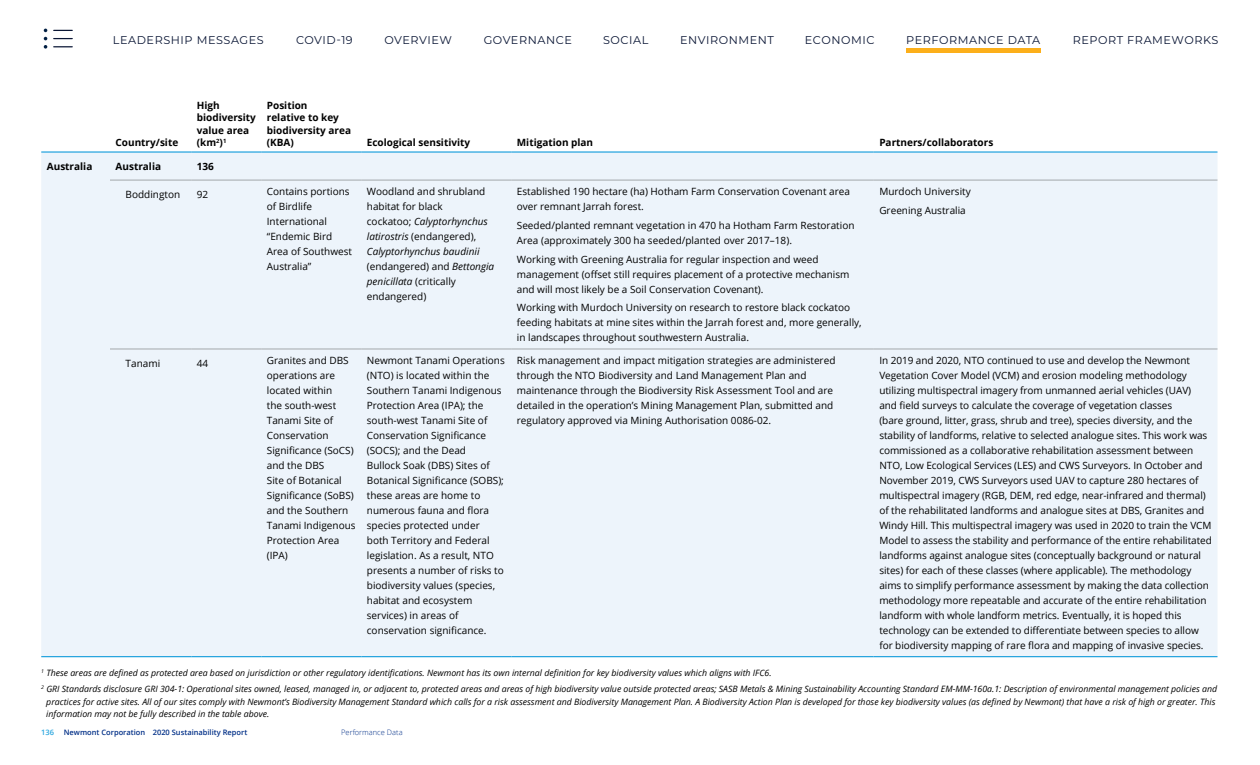
<style>
.page{position:relative;width:1260px;height:765px;background:#fff}
.page>*{position:absolute;margin:0;border:0;box-sizing:border-box;transform-origin:0 0}
.t1{font:11.25px "Montserrat";letter-spacing:.05em;color:#0a1635}
.Table_body{font:10px/15px "Open Sans";color:#000}
.Table_header{font:700 10px/12.5px "Open Sans";color:#000}
.Table_body-2{font:700 10px "Open Sans";color:#000}
.Footnote{font:italic 8.75px/12.5px "Open Sans";color:#000}
.t2{font:600 7.5px "Open Sans";color:#002f87}
.t3{font:300 7.5px "Open Sans";color:#002f87}
.t4{font:600 7.5px "Open Sans";color:#28a5de}
.s1{font-style:italic}
</style>
<div class="page">
<svg style="left:54px;top:30px;width:18px;height:1px"></svg>
<svg style="left:54px;top:38px;width:18px;height:1px"></svg>
<svg style="left:54px;top:46px;width:18px;height:1px"></svg>
<svg style="left:44px;top:29px;width:3px;height:20px"></svg>
<div style="left:906px;top:48px;width:135px;height:5px;background:#fcaf1a"></div>
<div style="left:41px;top:153px;width:1177px;height:503px;background:#edf4fb"></div>
<hr style="left:41px;top:151px;width:69px;height:2px;background:#28a5de">
<hr style="left:110px;top:151px;width:81px;height:2px;background:#28a5de">
<hr style="left:191px;top:151px;width:70px;height:2px;background:#28a5de">
<hr style="left:261px;top:151px;width:100px;height:2px;background:#28a5de">
<hr style="left:361px;top:151px;width:150px;height:2px;background:#28a5de">
<hr style="left:511px;top:151px;width:363px;height:2px;background:#28a5de">
<hr style="left:874px;top:151px;width:344px;height:2px;background:#28a5de">
<hr style="left:110px;top:180px;width:81px;height:1px;background:#a3a7aa">
<hr style="left:191px;top:180px;width:70px;height:1px;background:#a3a7aa">
<hr style="left:261px;top:180px;width:100px;height:1px;background:#a3a7aa">
<hr style="left:361px;top:180px;width:150px;height:1px;background:#a3a7aa">
<hr style="left:511px;top:180px;width:363px;height:1px;background:#a3a7aa">
<hr style="left:874px;top:180px;width:344px;height:1px;background:#a3a7aa">
<hr style="left:110px;top:349px;width:81px;height:1px;background:#a3a7aa">
<hr style="left:191px;top:349px;width:70px;height:1px;background:#a3a7aa">
<hr style="left:261px;top:349px;width:100px;height:1px;background:#a3a7aa">
<hr style="left:361px;top:349px;width:150px;height:1px;background:#a3a7aa">
<hr style="left:511px;top:349px;width:363px;height:1px;background:#a3a7aa">
<hr style="left:874px;top:349px;width:344px;height:1px;background:#a3a7aa">
<hr style="left:41px;top:656px;width:69px;height:1px;background:#28a5de">
<hr style="left:110px;top:656px;width:81px;height:1px;background:#28a5de">
<hr style="left:191px;top:656px;width:70px;height:1px;background:#28a5de">
<hr style="left:261px;top:656px;width:100px;height:1px;background:#28a5de">
<hr style="left:361px;top:656px;width:150px;height:1px;background:#28a5de">
<hr style="left:511px;top:656px;width:363px;height:1px;background:#28a5de">
<hr style="left:874px;top:656px;width:344px;height:1px;background:#28a5de">
<p class="t1" style="left:113px;top:32px;width:152px">LEADERSHIP MESSAGES</p>
<p class="t1" style="left:296px;top:32px;width:58px">COVID-19</p>
<p class="t1" style="left:384px;top:32px;width:69px">OVERVIEW</p>
<p class="t1" style="left:484px;top:32px;width:90px">GOVERNANCE</p>
<p class="t1" style="left:603px;top:32px;width:47px">SOCIAL</p>
<p class="t1" style="left:680px;top:32px;width:95px">ENVIRONMENT</p>
<p class="t1" style="left:805px;top:32px;width:71px">ECONOMIC</p>
<p class="t1" style="left:906px;top:32px;width:136px">PERFORMANCE DATA</p>
<p class="t1" style="left:1073px;top:32px;width:147px">REPORT FRAMEWORKS</p>
<p class="Table_header" style="left:116px;top:136px;width:64px">Country/site</p>
<p class="Table_header" style="left:197px;top:99px;width:61px">High biodiversity value area (km<sup>2</sup>)<sup>1</sup></p>
<p class="Table_header" style="left:267px;top:99px;width:86px">Position<br>relative to key biodiversity area (KBA)</p>
<p class="Table_header" style="left:367px;top:136px;width:105px">Ecological sensitivity</p>
<p class="Table_header" style="left:517px;top:136px;width:78px">Mitigation plan</p>
<p class="Table_header" style="left:879px;top:136px;width:115px">Partners/collaborators</p>
<p class="Table_body-2" style="left:47px;top:159px;width:47px">Australia</p>
<p class="Table_body-2" style="left:116px;top:159px;width:47px">Australia</p>
<p class="Table_body-2" style="left:197px;top:159px;width:19px">136</p>
<p class="Table_body" style="left:126px;top:186px;width:56px">Boddington</p>
<p class="Table_body" style="left:197px;top:186px;width:13px">92</p>
<p class="Table_body" style="left:267px;top:184px;width:87px">Contains portions of Birdlife<br>International “Endemic Bird<br>Area of Southwest<br>Australia”</p>
<p class="Table_body" style="left:367px;top:184px;width:129px">Woodland and shrubland habitat for black<br>cockatoo; <span class="s1">Calyptorhynchus latirostris</span> (endangered),<br><span class="s1">Calyptorhynchus baudinii </span>(endangered) and <span class="s1">Bettongia penicillata</span> (critically endangered)</p>
<p class="Table_body" style="left:517px;top:184px;width:335px">Established 190 hectare (ha) Hotham Farm Conservation Covenant area over remnant Jarrah forest.</p>
<p class="Table_body" style="left:517px;top:218px;width:339px">Seeded/planted remnant vegetation in 470 ha Hotham Farm Restoration<br>Area (approximately 300 ha seeded/planted over 2017–18).</p>
<p class="Table_body" style="left:517px;top:251px;width:334px">Working with Greening Australia for regular inspection and weed management (offset still requires placement of a protective mechanism and will most likely be a Soil Conservation Covenant).</p>
<p class="Table_body" style="left:517px;top:300px;width:346px">Working with Murdoch University on research to restore black cockatoo feeding habitats at mine sites within the Jarrah forest and, more generally, in landscapes throughout southwestern Australia.</p>
<p class="Table_body" style="left:879px;top:184px;width:93px">Murdoch University</p>
<p class="Table_body" style="left:879px;top:203px;width:88px">Greening Australia</p>
<p class="Table_body" style="left:126px;top:355px;width:36px">Tanami</p>
<p class="Table_body" style="left:197px;top:355px;width:13px">44</p>
<p class="Table_body" style="left:267px;top:353px;width:90px">Granites and DBS operations are located within<br>the south-west<br>Tanami Site of<br>Conservation<br>Significance (SoCS) and the DBS<br>Site of Botanical<br>Significance (SoBS) and the Southern<br>Tanami Indigenous<br>Protection Area (IPA)</p>
<p class="Table_body" style="left:367px;top:353px;width:139px">Newmont Tanami Operations (NTO) is located within the<br>Southern Tanami Indigenous<br>Protection Area (IPA); the south-west Tanami Site of<br>Conservation Significance (SOCS); and the Dead<br>Bullock Soak (DBS) Sites of<br>Botanical Significance (SOBS); these areas are home to numerous fauna and flora species protected under<br>both Territory and Federal legislation. As a result, NTO presents a number of risks to biodiversity values (species, habitat and ecosystem services) in areas of conservation significance.</p>
<p class="Table_body" style="left:517px;top:353px;width:320px">Risk management and impact mitigation strategies are administered through the NTO Biodiversity and Land Management Plan and maintenance through the Biodiversity Risk Assessment Tool and are detailed in the operation’s Mining Management Plan, submitted and regulatory approved via Mining Authorisation 0086-02.</p>
<p class="Table_body" style="left:879px;top:353px;width:334px">In 2019 and 2020, NTO continued to use and develop the Newmont Vegetation Cover Model (VCM) and erosion modeling methodology utilizing multispectral imagery from unmanned aerial vehicles (UAV)<br>and field surveys to calculate the coverage of vegetation classes<br>(bare ground, litter, grass, shrub and tree), species diversity, and the stability of landforms, relative to selected analogue sites. This work was commissioned as a collaborative rehabilitation assessment between NTO, Low Ecological Services (LES) and CWS Surveyors. In October and November 2019, CWS Surveyors used UAV to capture 280 hectares of multispectral imagery (RGB, DEM, red edge, near-infrared and thermal) of the rehabilitated landforms and analogue sites at DBS, Granites and Windy Hill. This multispectral imagery was used in 2020 to train the VCM Model to assess the stability and performance of the entire rehabilitated landforms against analogue sites (conceptually background or natural sites) for each of these classes (where applicable). The methodology aims to simplify performance assessment by making the data collection methodology more repeatable and accurate of the entire rehabilitation landform with whole landform metrics. Eventually, it is hoped this technology can be extended to differentiate between species to allow for biodiversity mapping of rare flora and mapping of invasive species.</p>
<p class="Footnote" style="left:41px;top:666px;width:732px"><sup>1</sup> These areas are defined as protected area based on jurisdiction or other regulatory identifications. Newmont has its own internal definition for key biodiversity values which aligns with IFC6.</p>
<p class="Footnote" style="left:46px;top:683px;width:1172px;text-indent:-5px"><sup>2</sup> GRI Standards disclosure GRI 304-1: Operational sites owned, leased, managed in, or adjacent to, protected areas and areas of high biodiversity value outside protected areas; SASB Metals &amp; Mining Sustainability Accounting Standard EM-MM-160a.1: Description of environmental management policies and practices for active sites. All of our sites comply with Newmont’s Biodiversity Management Standard which calls for a risk assessment and Biodiversity Management Plan. A Biodiversity Action Plan is developed for those key biodiversity values (as defined by Newmont) that have a risk of high or greater. This information may not be fully described in the table above.</p>
<p class="t4" style="left:41px;top:727px;width:14px">136</p>
<p class="t2" style="left:64px;top:727px;width:185px">Newmont Corporation 2020 Sustainability Report</p>
<p class="t3" style="left:341px;top:727px;width:63px">Performance Data</p>
</div>
